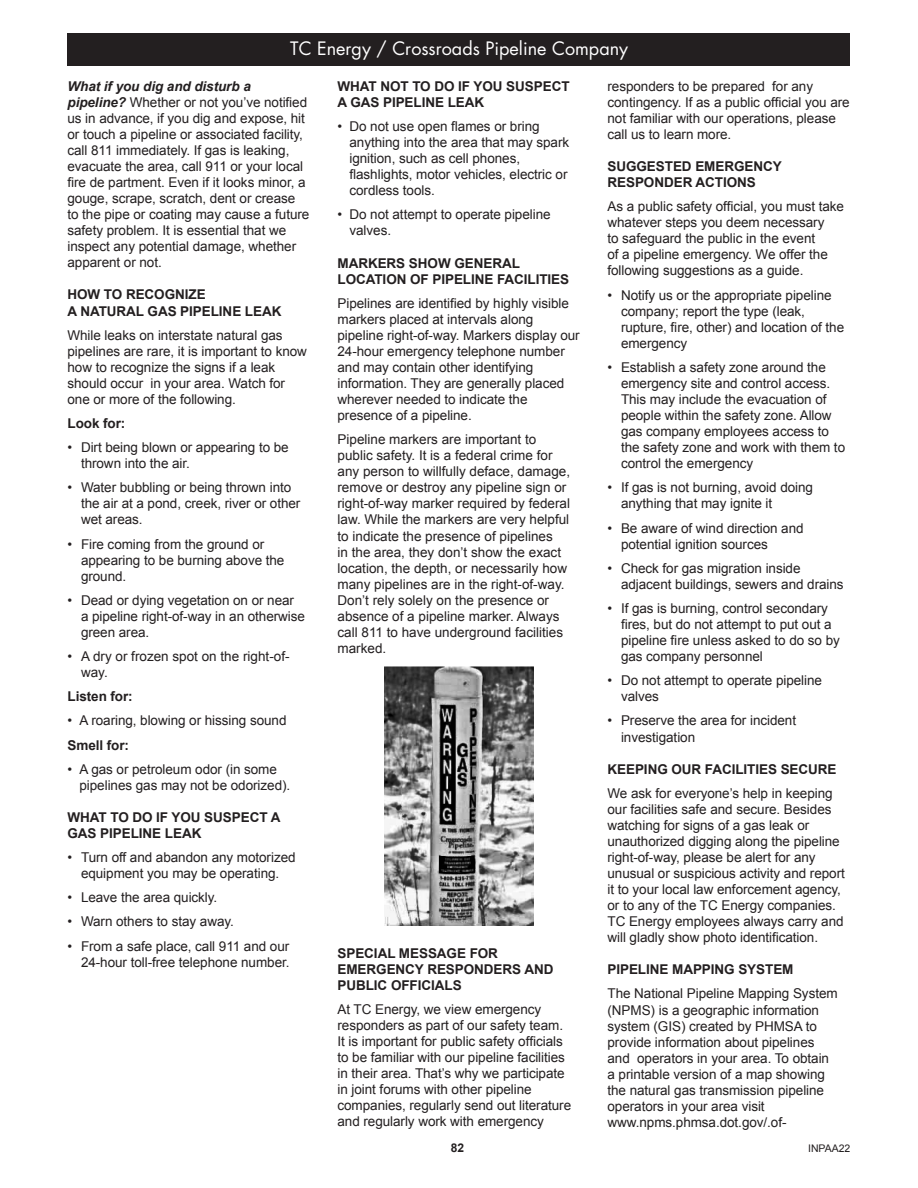
<style>
.page{position:relative;width:918px;height:1188px;background:#fff}
.page>*{position:absolute;margin:0;border:0;box-sizing:border-box;transform-origin:0 0}
.t1{font:18px "Futura";color:#fff}
.t2{font:13.5px/16px "Arial";letter-spacing:-.005em;color:#231f20}
.t3{font:700 13.5px/16px "Arial";letter-spacing:-.005em;color:#231f20}
.t4{font:700 12px "Arial";color:#231f20}
.t5{font:10.5px "Arial";color:#231f20}
.s1{font-weight:700;font-style:italic}
</style>
<div class="page">
<div style="left:68px;top:34px;width:782px;height:32px;background:#231f20"></div>
<img style="left:385px;top:667px;width:148px;height:259px">
<p class="t1" style="left:290px;top:37px;width:339px">TC Energy / Crossroads Pipeline Company</p>
<p class="t2" style="left:68px;top:78px;width:243px"><span class="s1">What if you dig and disturb a pipeline?</span> Whether or not you’ve notified us in advance, if you dig and expose, hit or touch a pipeline or associated facility, call 811 immediately. If gas is leaking, evacuate the area, call 911 or your local fire de partment. Even if it looks minor, a gouge, scrape, scratch, dent or crease to the pipe or coating may cause a future safety problem. It is essential that we inspect any potential damage, whether apparent or not.</p>
<p class="t3" style="left:68px;top:287px;width:140px">HOW TO RECOGNIZE</p>
<p class="t3" style="left:68px;top:303px;width:216px">A NATURAL GAS PIPELINE LEAK</p>
<p class="t2" style="left:68px;top:327px;width:241px">While leaks on interstate natural gas pipelines are rare, it is important to know how to recognize the signs if a leak should occur in your area. Watch for one or more of the following.</p>
<p class="t3" style="left:68px;top:416px;width:59px">Look for:</p>
<p class="t2" style="left:81px;top:440px;width:209px;text-indent:-14px">• Dirt being blown or appearing to be thrown into the air.</p>
<p class="t2" style="left:81px;top:480px;width:221px;text-indent:-14px">• Water bubbling or being thrown into the air at a pond, creek, river or other wet areas.</p>
<p class="t2" style="left:81px;top:536px;width:205px;text-indent:-14px">• Fire coming from the ground or appearing to be burning above the ground.</p>
<p class="t2" style="left:81px;top:592px;width:226px;text-indent:-14px">• Dead or dying vegetation on or near<br>a pipeline right-of-way in an otherwise green area.</p>
<p class="t2" style="left:81px;top:649px;width:210px;text-indent:-14px">• A dry or frozen spot on the right-of&shy;way.</p>
<p class="t3" style="left:68px;top:689px;width:67px">Listen for:</p>
<p class="t2" style="left:68px;top:713px;width:221px">• A roaring, blowing or hissing sound</p>
<p class="t3" style="left:68px;top:737px;width:63px">Smell for:</p>
<p class="t2" style="left:80px;top:761px;width:212px;text-indent:-12px">• A gas or petroleum odor (in some pipelines gas may not be odorized).</p>
<p class="t3" style="left:68px;top:810px;width:215px">WHAT TO DO IF YOU SUSPECT A<br>GAS PIPELINE LEAK</p>
<p class="t2" style="left:68px;top:850px;width:230px">• Turn off and abandon any motorized</p>
<p class="t2" style="left:81px;top:866px;width:200px">equipment you may be operating.</p>
<p class="t2" style="left:68px;top:890px;width:151px">• Leave the area quickly.</p>
<p class="t2" style="left:68px;top:914px;width:168px">• Warn others to stay away.</p>
<p class="t2" style="left:68px;top:938px;width:224px;text-align:right">• From a safe place, call 911 and our<br>24-hour toll-free telephone number.</p>
<p class="t2" style="left:608px;top:78px;width:244px">responders to be prepared for any contingency. If as a public official you are not familiar with our operations, please call us to learn more.</p>
<p class="t3" style="left:608px;top:159px;width:176px">SUGGESTED EMERGENCY<br>RESPONDER ACTIONS</p>
<p class="t2" style="left:608px;top:199px;width:238px">As a public safety official, you must take whatever steps you deem necessary<br>to safeguard the public in the event<br>of a pipeline emergency. We offer the following suggestions as a guide.</p>
<p class="t2" style="left:621px;top:287px;width:225px;text-indent:-14px">• Notify us or the appropriate pipeline company; report the type (leak, rupture, fire, other) and location of the emergency</p>
<p class="t2" style="left:621px;top:359px;width:226px;text-indent:-14px">• Establish a safety zone around the emergency site and control access.<br>This may include the evacuation of people within the safety zone. Allow gas company employees access to the safety zone and work with them to control the emergency</p>
<p class="t2" style="left:621px;top:480px;width:194px;text-indent:-14px">• If gas is not burning, avoid doing anything that may ignite it</p>
<p class="t2" style="left:621px;top:520px;width:184px;text-indent:-14px">• Be aware of wind direction and potential ignition sources</p>
<p class="t2" style="left:621px;top:560px;width:224px;text-indent:-14px">• Check for gas migration inside adjacent buildings, sewers and drains</p>
<p class="t2" style="left:621px;top:600px;width:220px;text-indent:-14px">• If gas is burning, control secondary fires, but do not attempt to put out a pipeline fire unless asked to do so by gas company personnel</p>
<p class="t2" style="left:621px;top:673px;width:203px;text-indent:-14px">• Do not attempt to operate pipeline valves</p>
<p class="t2" style="left:621px;top:713px;width:177px;text-indent:-14px">• Preserve the area for incident investigation</p>
<p class="t3" style="left:608px;top:761px;width:231px">KEEPING OUR FACILITIES SECURE</p>
<p class="t2" style="left:608px;top:785px;width:239px">We ask for everyone’s help in keeping our facilities safe and secure. Besides watching for signs of a gas leak or unauthorized digging along the pipeline right-of-way, please be alert for any unusual or suspicious activity and report it to your local law enforcement agency, or to any of the TC Energy companies.<br>TC Energy employees always carry and will gladly show photo identification.</p>
<p class="t3" style="left:608px;top:962px;width:188px">PIPELINE MAPPING SYSTEM</p>
<p class="t2" style="left:608px;top:986px;width:232px">The National Pipeline Mapping System (NPMS) is a geographic information system (GIS) created by PHMSA to provide information about pipelines and operators in your area. To obtain a printable version of a map showing the natural gas transmission pipeline operators in your area visit www.npms.phmsa.dot.gov/.of-</p>
<p class="t3" style="left:338px;top:79px;width:234px">WHAT NOT TO DO IF YOU SUSPECT<br>A GAS PIPELINE LEAK</p>
<p class="t2" style="left:338px;top:118px;width:204px">• Do not use open flames or bring</p>
<p class="t2" style="left:350px;top:134px;width:221px">anything into the area that may spark</p>
<p class="t2" style="left:350px;top:151px;width:219px">ignition, such as cell phones, flashlights, motor vehicles, electric or cordless tools.</p>
<p class="t2" style="left:338px;top:207px;width:215px">• Do not attempt to operate pipeline</p>
<p class="t2" style="left:350px;top:223px;width:43px">valves.</p>
<p class="t3" style="left:338px;top:255px;width:233px">MARKERS SHOW GENERAL<br>LOCATION OF PIPELINE FACILITIES</p>
<p class="t2" style="left:338px;top:295px;width:244px">Pipelines are identified by highly visible markers placed at intervals along pipeline right-of-way. Markers display our 24-hour emergency telephone number and may contain other identifying information. They are generally placed wherever needed to indicate the presence of a pipeline.</p>
<p class="t2" style="left:338px;top:432px;width:234px">Pipeline markers are important to public safety. It is a federal crime for any person to willfully deface, damage, remove or destroy any pipeline sign or right-of-way marker required by federal law. While the markers are very helpful to indicate the presence of pipelines<br>in the area, they don’t show the exact location, the depth, or necessarily how many pipelines are in the right-of-way.<br>Don’t rely solely on the presence or absence of a pipeline marker. Always call 811 to have underground facilities marked.</p>
<p class="t3" style="left:338px;top:946px;width:217px">SPECIAL MESSAGE FOR<br>EMERGENCY RESPONDERS AND<br>PUBLIC OFFICIALS</p>
<p class="t2" style="left:338px;top:1001px;width:235px">At TC Energy, we view emergency responders as part of our safety team.<br>It is important for public safety officials to be familiar with our pipeline facilities in their area. That’s why we participate in joint forums with other pipeline companies, regularly send out literature and regularly work with emergency</p>
<p class="t4" style="left:451px;top:1140px;width:15px">82</p>
<p class="t5" style="left:808px;top:1141px;width:44px">INPAA22</p>
</div>
